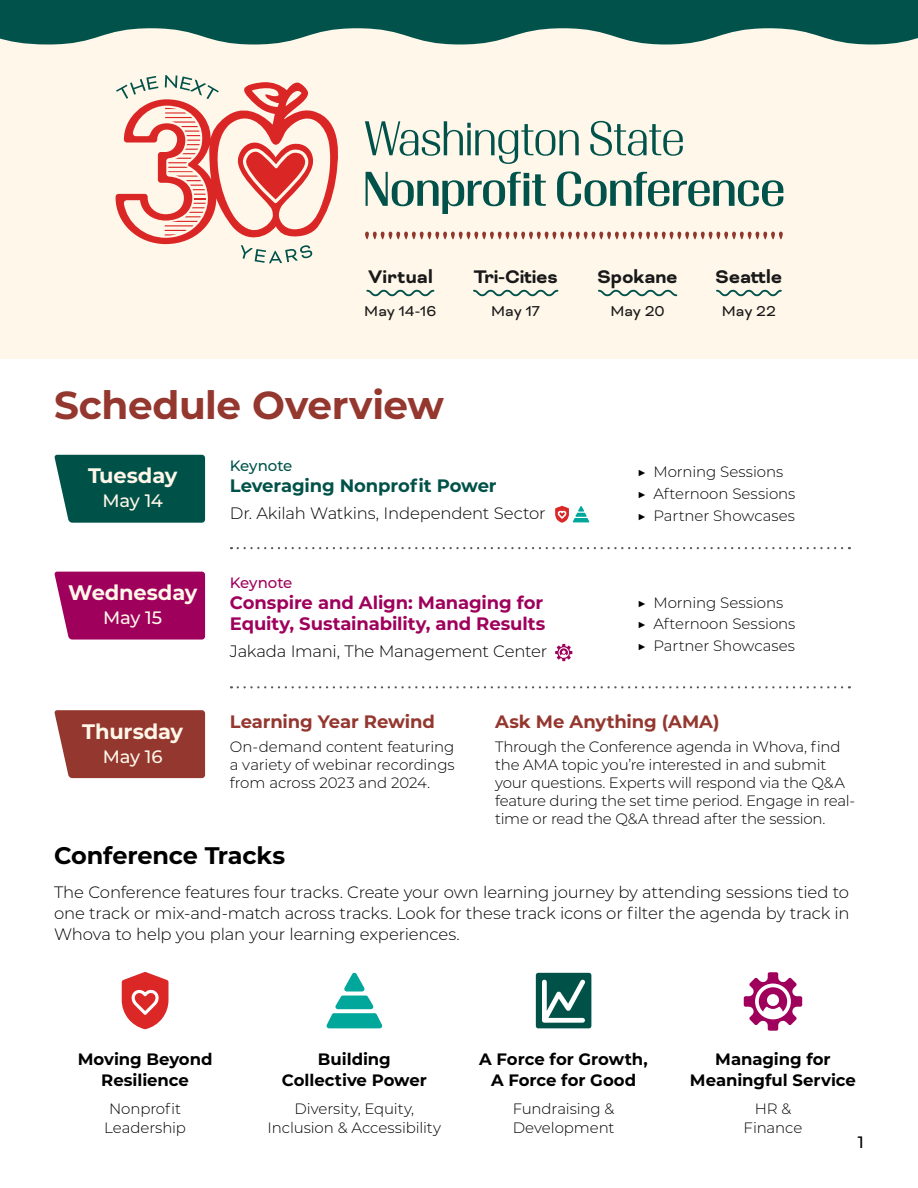
<style>
.page{position:relative;width:918px;height:1188px;background:#fff}
.page>*{position:absolute;margin:0;border:0;box-sizing:border-box;transform-origin:0 0}
.t1{font:700 39px "Montserrat";letter-spacing:-.01em;color:#94372f}
.t2{font:700 24px "Montserrat";letter-spacing:-.01em;color:#000}
.t3{font:700 21px "Bicyclette";letter-spacing:-.005em;color:#19191a}
.t4{font:700 21px "Montserrat";letter-spacing:-.005em;color:#fff7e9}
.t5{font:700 21px "Bicyclette";letter-spacing:.015em;color:#19191a}
.t6{font:700 18px/21px "Montserrat";letter-spacing:-.005em;color:#9f005c}
.t7{font:700 18px "Montserrat";letter-spacing:-.01em;color:#94372f}
.t8{font:700 18px "Montserrat";letter-spacing:-.01em;color:#005249}
.t9{font:500 18px "Montserrat";letter-spacing:-.01em;color:#fff7e9}
.t10{font:300 16.5px/21px "Montserrat";letter-spacing:-.01em;color:#000;text-align:justify}
.t11{font:700 16.5px/21px "Montserrat";letter-spacing:-.005em;color:#000;text-align:center}
.t12{font:16.5px "Bicyclette";color:#19191a}
.t13{font:500 16.5px "Montserrat";color:#000}
.t14{font:300 15px/18px "Montserrat";letter-spacing:-.01em;color:#000;text-align:center}
.t15{font:500 15px "Montserrat";letter-spacing:-.01em;color:#005249}
.t16{font:500 15px "Montserrat";letter-spacing:-.01em;color:#9f005c}
.s1{font-weight:700}
</style>
<div class="page">
<svg style="left:122px;top:972px;width:47px;height:57px"></svg>
<div style="left:54px;top:455px;width:151px;height:68px;background:#005249"></div>
<div style="left:54px;top:572px;width:151px;height:68px;background:#9f005c"></div>
<div style="left:54px;top:710px;width:151px;height:68px;background:#94372f"></div>
<div style="left:0;top:0;width:918px;height:359px;background:#fff7e9"></div>
<svg style="left:0;top:0;width:918px;height:45px;fill:#00524a"></svg>
<svg style="left:238px;top:547px;width:612px;height:2px"></svg>
<svg style="left:238px;top:686px;width:612px;height:2px"></svg>
<svg style="left:366px;top:289px;width:69px;height:8px"></svg>
<svg style="left:473px;top:289px;width:86px;height:8px"></svg>
<svg style="left:598px;top:289px;width:80px;height:8px"></svg>
<svg style="left:716px;top:289px;width:66px;height:8px"></svg>
<svg style="left:744px;top:972px;width:58px;height:59px"></svg>
<svg style="left:326px;top:973px;width:56px;height:55px"></svg>
<svg style="left:536px;top:973px;width:55px;height:55px"></svg>
<svg style="left:365px;top:121px;width:214px;height:43px"></svg>
<svg style="left:590px;top:121px;width:93px;height:35px"></svg>
<svg style="left:366px;top:172px;width:180px;height:42px"></svg>
<svg style="left:557px;top:171px;width:226px;height:35px"></svg>
<svg style="left:365px;top:231px;width:418px;height:8px"></svg>
<svg style="left:116px;top:75px;width:222px;height:188px"></svg>
<svg style="left:555px;top:506px;width:34px;height:17px"></svg>
<svg style="left:555px;top:644px;width:17px;height:17px"></svg>
<p class="t5" style="left:368px;top:264px;width:66px">Virtual</p>
<p class="t12" style="left:364px;top:302px;width:74px">May 14-16</p>
<h1 class="t1" style="left:54px;top:377px;width:391px">Schedule Overview</h1>
<p class="t3" style="left:474px;top:264px;width:86px">Tri-Cities</p>
<p class="t12" style="left:491px;top:302px;width:51px">May 17</p>
<p class="t4" style="left:88px;top:461px;width:91px">Tuesday</p>
<p class="t9" style="left:102px;top:488px;width:62px">May 14</p>
<p class="t4" style="left:68px;top:578px;width:131px">Wednesday</p>
<p class="t9" style="left:103px;top:605px;width:61px">May 15</p>
<p class="t15" style="left:230px;top:455px;width:64px">Keynote</p>
<p class="t8" style="left:230px;top:473px;width:268px">Leveraging Nonprofit Power</p>
<p class="t10" style="left:230px;top:502px;width:317px">Dr. Akilah Watkins, Independent Sector</p>
<p class="t16" style="left:230px;top:572px;width:64px">Keynote</p>
<p class="t6" style="left:230px;top:591px;width:317px">Conspire and Align: Managing for<br>Equity, Sustainability, and Results</p>
<p class="t10" style="left:230px;top:640px;width:319px">Jakada Imani, The Management Center</p>
<p class="t3" style="left:598px;top:264px;width:82px">Spokane</p>
<p class="t12" style="left:610px;top:302px;width:56px">May 20</p>
<p class="t3" style="left:716px;top:264px;width:68px">Seattle</p>
<p class="t12" style="left:722px;top:302px;width:56px">May 22</p>
<p class="t14" style="left:637px;top:462px;width:148px"><span class="s1">▶</span> Morning Sessions</p>
<p class="t14" style="left:637px;top:484px;width:160px"><span class="s1">▶</span> Afternoon Sessions</p>
<p class="t14" style="left:637px;top:506px;width:159px"><span class="s1">▶</span> Partner Showcases</p>
<p class="t14" style="left:637px;top:593px;width:148px"><span class="s1">▶</span> Morning Sessions</p>
<p class="t14" style="left:637px;top:615px;width:160px"><span class="s1">▶</span> Afternoon Sessions</p>
<p class="t14" style="left:637px;top:636px;width:159px"><span class="s1">▶</span> Partner Showcases</p>
<p class="t4" style="left:82px;top:716px;width:102px">Thursday</p>
<p class="t9" style="left:103px;top:744px;width:61px">May 16</p>
<p class="t7" style="left:230px;top:708px;width:207px">Learning Year Rewind</p>
<p class="t14" style="left:230px;top:738px;width:226px;text-align:justify">On-demand content featuring a variety of webinar recordings from across 2023 and 2024.</p>
<p class="t7" style="left:495px;top:708px;width:226px">Ask Me Anything (AMA)</p>
<p class="t14" style="left:495px;top:738px;width:362px;text-align:left">Through the Conference agenda in Whova, find the AMA topic you’re interested in and submit your questions. Experts will respond via the Q&amp;A feature during the set time period. Engage in real&shy;time or read the Q&amp;A thread after the session.</p>
<h2 class="t2" style="left:54px;top:838px;width:233px">Conference Tracks</h2>
<p class="t10" style="left:54px;top:882px;width:797px">The Conference features four tracks. Create your own learning journey by attending sessions tied to one track or mix-and-match across tracks. Look for these track icons or filter the agenda by track in Whova to help you plan your learning experiences.</p>
<p class="t11" style="left:78px;top:1048px;width:136px">Moving Beyond<br>Resilience</p>
<p class="t14" style="left:104px;top:1098px;width:83px;line-height:19.5px">Nonprofit<br>Leadership</p>
<p class="t11" style="left:282px;top:1048px;width:147px">Building<br>Collective Power</p>
<p class="t14" style="left:268px;top:1098px;width:175px;line-height:19.5px">Diversity, Equity,<br>Inclusion &amp; Accessibility</p>
<p class="t11" style="left:479px;top:1048px;width:170px">A Force for Growth,<br>A Force for Good</p>
<p class="t14" style="left:513px;top:1098px;width:103px;line-height:19.5px;text-align:left">Fundraising &amp;<br>Development</p>
<p class="t11" style="left:690px;top:1048px;width:168px">Managing for<br>Meaningful Service</p>
<p class="t14" style="left:744px;top:1098px;width:60px;line-height:19.5px">HR &amp;<br>Finance</p>
<p class="t13" style="left:858px;top:1130px;width:8px">1</p>
</div>
